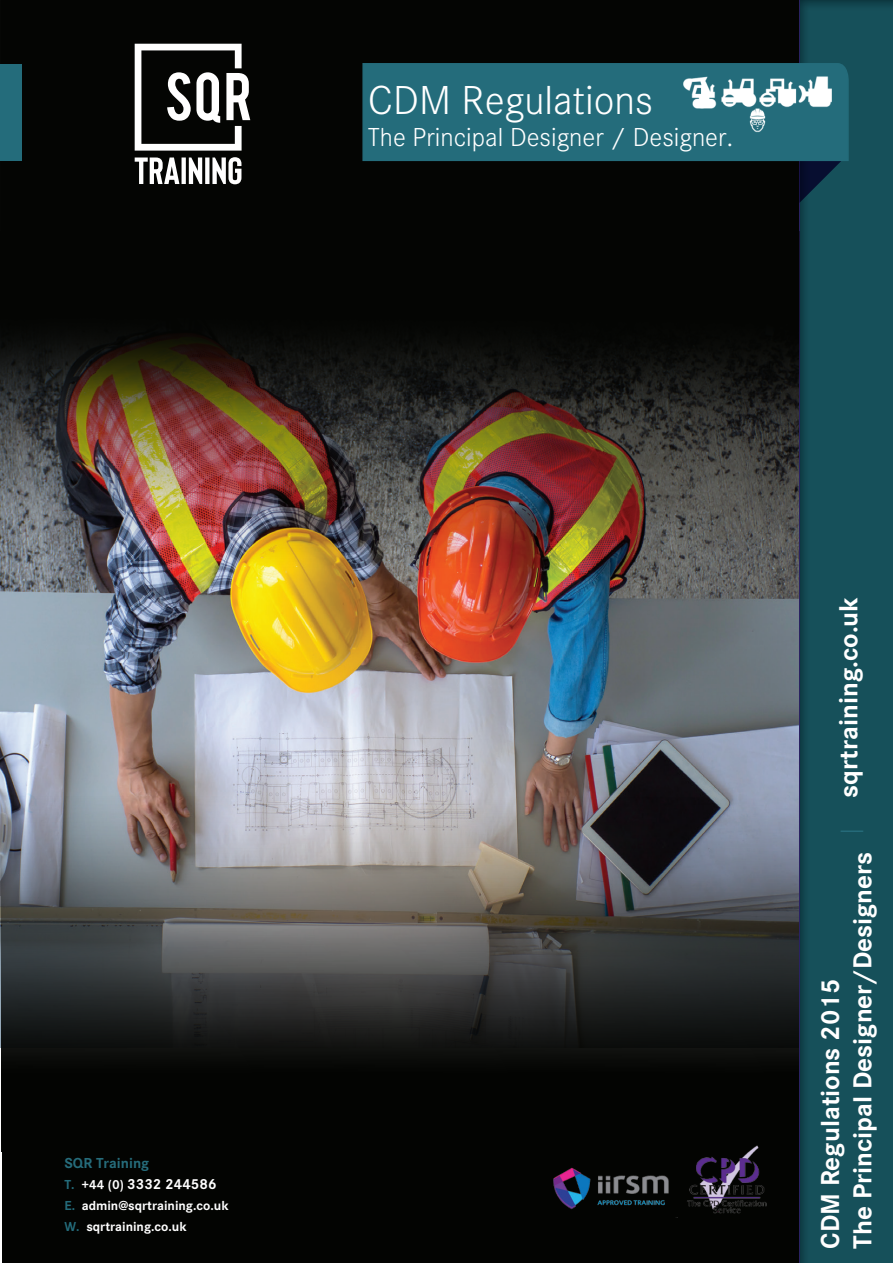
<style>
.page{position:relative;width:893px;height:1263px;background:#fff}
.page>*{position:absolute;margin:0;border:0;box-sizing:border-box;transform-origin:0 0}
.t1{font:300 42px "Corporate S";color:#fff}
.t2{font:700 27.15px "Corporate S";color:#fff}
.t3{font:700 27px/32.4px "Corporate S";color:#fff}
.t4{font:300 27px "Corporate S";color:#fff}
.t5{font:700 15px/21px "Corporate S";color:#266c7b}
.t6{font:700 13.5px/21px "Corporate S";color:#fff}
.s1{font-size:13.5px;color:#246c7b}
.s2{font-size:13.5px;color:#fff}
.s3{color:#fff}
.s4{color:#246c7b}
.s5{font-weight:300;font-size:27px;color:#266c7b}
</style>
<div class="page">
<img style="left:0;top:599px;width:799px;height:167px">
<img style="left:0;top:766px;width:799px;height:497px">
<img style="left:0;top:0;width:799px;height:599px">
<div style="left:800px;top:0;width:93px;height:1263px;background:#195660"></div>
<svg style="left:799px;top:162px;width:41px;height:41px"></svg>
<div style="left:362px;top:62px;width:487px;height:100px;background:#246c7b"></div>
<div style="left:0;top:64px;width:21px;height:96px;background:#246c7b"></div>
<img style="left:0;top:231px;width:799px;height:200px">
<img style="left:686px;top:1144px;width:81px;height:74px">
<img style="left:676px;top:77px;width:162px;height:58px">
<img style="left:545px;top:1162px;width:133px;height:56px">
<svg style="left:135px;top:44px;width:121px;height:107px"></svg>
<svg style="left:135px;top:157px;width:106px;height:27px"></svg>
<h1 class="t1" style="left:368px;top:73px;width:287px">CDM Regulations</h1>
<p class="t4" style="left:368px;top:120px;width:367px">The Principal Designer / Designer.</p>
<p class="t5" style="left:64px;top:1152px;width:154px">SQR Training<br><span class="s1">T.</span> <span class="s2">+44 (0)</span> <span class="s3">3332 244586</span></p>
<p class="t6" style="left:64px;top:1194px;width:166px"><span class="s4">E.</span> admin@sqrtraining.co.uk<br><span class="s4">W.</span> sqrtraining.co.uk</p>
<p class="t2" style="left:830px;top:838px;width:243px;rotate:-90deg"><span class="s5">|</span> sqrtraining.co.uk</p>
<p class="t3" style="left:813px;top:1248px;width:398px;rotate:-90deg">CDM Regulations 2015<br>The Principal Designer/Designers</p>
</div>
